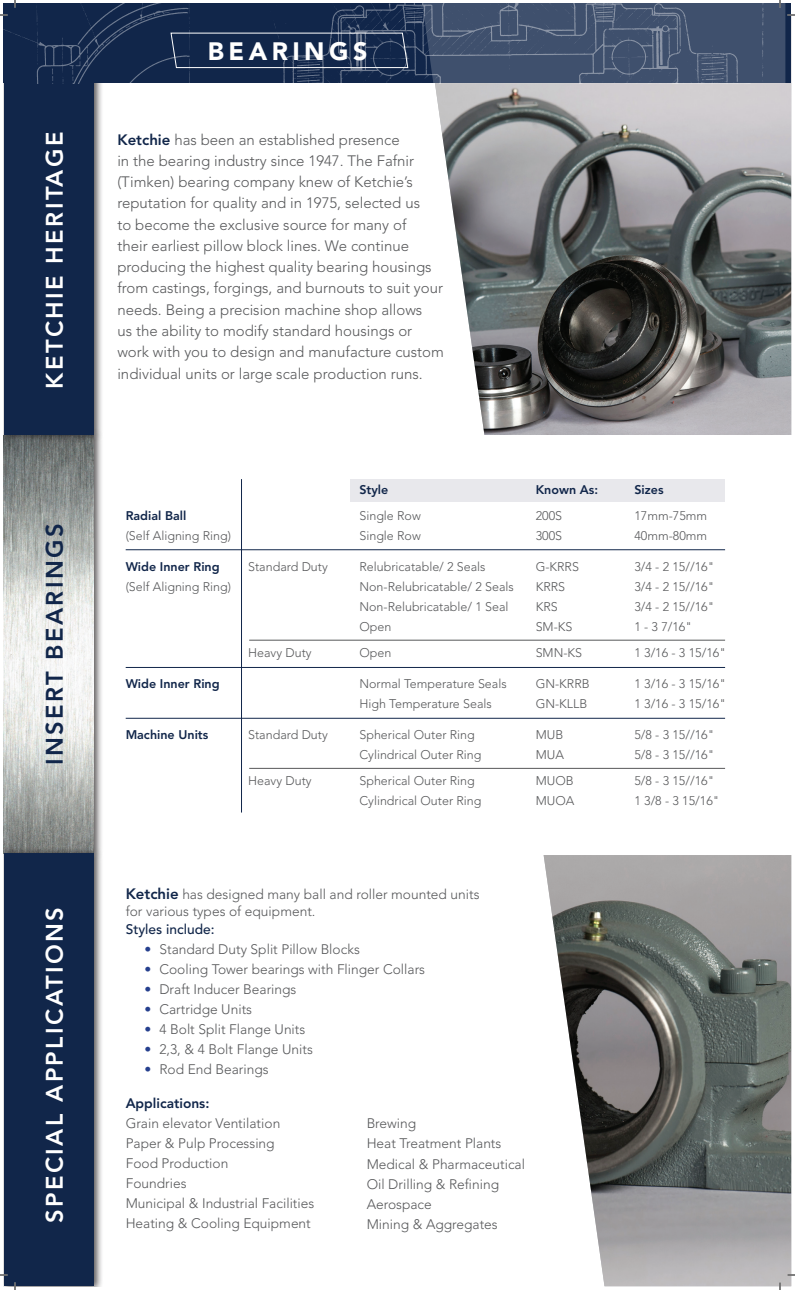
<style>
.page{position:relative;width:795px;height:1290px;background:#fff}
.page>*{position:absolute;margin:0;border:0;box-sizing:border-box;transform-origin:0 0}
.t1{font:900 25px "Avenir";letter-spacing:.18em;color:#fff}
.t2{font:800 23.75px "Avenir";letter-spacing:.1em;color:#fff}
.t3{font:800 23.75px "Avenir";letter-spacing:.1em;color:#11264a}
.t4{font:300 15px/21.2px "Avenir";color:#57585a}
.t5{font:300 13.75px/20px "Avenir";color:#57585a}
.t6{font:500 13.75px "Avenir";color:#11264a}
.t7{font:800 13.75px "Avenir";color:#11264a}
.t8{font:300 12.5px "Avenir";color:#57585a}
.t9{font:800 12.5px "Avenir";color:#11264a}
.s1{font-weight:800;color:#11264a}
.s2{font-weight:800;font-size:15px;color:#11264a}
.s3{color:#253f8e}
</style>
<div class="page">
<div style="left:351px;top:479px;width:374px;height:22px;background:#e8e8ec"></div>
<div style="left:4px;top:428px;width:100px;height:433px;background:#231f20;opacity:.75"></div>
<img style="left:4px;top:442px;width:90px;height:405px">
<div style="left:4px;top:847px;width:100px;height:439px;background:#231f20;opacity:.75"></div>
<div style="left:4px;top:854px;width:90px;height:432px;background:#11264a"></div>
<img style="left:435px;top:83px;width:356px;height:352px">
<div style="left:4px;top:8px;width:100px;height:434px;background:#231f20;opacity:.75"></div>
<div style="left:4px;top:15px;width:90px;height:420px;background:#11264a"></div>
<img style="left:4px;top:4px;width:416px;height:79px">
<svg style="left:170px;top:32px;width:238px;height:36px;background:#253859"></svg>
<img style="left:544px;top:855px;width:247px;height:431px">
<hr style="left:126px;top:549px;width:599px;height:1px;background:#11264a">
<hr style="left:249px;top:640px;width:476px;height:1px;background:#57585a">
<hr style="left:249px;top:768px;width:476px;height:1px;background:#57585a">
<hr style="left:126px;top:667px;width:599px;height:1px;background:#11264a">
<hr style="left:126px;top:718px;width:599px;height:1px;background:#11264a">
<hr style="left:241px;top:479px;width:1px;height:334px;background:#11264a">
<svg style="left:0;top:14px;width:8px;height:2px"></svg>
<svg style="left:0;top:1274px;width:8px;height:2px"></svg>
<svg style="left:788px;top:1274px;width:7px;height:2px"></svg>
<svg style="left:14px;top:0;width:2px;height:8px"></svg>
<svg style="left:14px;top:1282px;width:2px;height:8px"></svg>
<svg style="left:779px;top:1282px;width:2px;height:8px"></svg>
<svg style="left:420px;top:0;width:375px;height:83px;background:#4c5b76"></svg>
<h2 class="t2" style="left:41px;top:389px;width:259px;rotate:-90deg">KETCHIE HERITAGE</h2>
<h2 class="t3" style="left:41px;top:765px;width:243px;rotate:-90deg">INSERT BEARINGS</h2>
<h2 class="t2" style="left:41px;top:1223px;width:318px;rotate:-90deg">SPECIAL APPLICATIONS</h2>
<h1 class="t1" style="left:208px;top:36px;width:161px">BEARINGS</h1>
<p class="t4" style="left:117px;top:129px;width:328px"><span class="s1">Ketchie</span> has been an established presence<br>in the bearing industry since 1947. The Fafnir (Timken) bearing company knew of Ketchie’s reputation for quality and in 1975, selected us<br>to become the exclusive source for many of<br>their earliest pillow block lines. We continue producing the highest quality bearing housings from castings, forgings, and burnouts to suit your needs. Being a precision machine shop allows<br>us the ability to modify standard housings or work with you to design and manufacture custom individual units or large scale production runs.</p>
<p class="t9" style="left:359px;top:483px;width:30px">Style</p>
<p class="t9" style="left:536px;top:483px;width:64px">Known As:</p>
<p class="t9" style="left:634px;top:483px;width:31px">Sizes</p>
<p class="t9" style="left:126px;top:508px;width:62px">Radial Ball</p>
<p class="t8" style="left:359px;top:508px;width:63px">Single Row</p>
<p class="t8" style="left:536px;top:508px;width:28px">200S</p>
<p class="t8" style="left:634px;top:508px;width:74px">17mm-75mm</p>
<p class="t8" style="left:126px;top:528px;width:107px">(Self Aligning Ring)</p>
<p class="t8" style="left:359px;top:528px;width:63px">Single Row</p>
<p class="t8" style="left:536px;top:528px;width:28px">300S</p>
<p class="t8" style="left:634px;top:528px;width:74px">40mm-80mm</p>
<p class="t9" style="left:126px;top:560px;width:96px">Wide Inner Ring</p>
<p class="t8" style="left:248px;top:560px;width:81px">Standard Duty</p>
<p class="t8" style="left:359px;top:560px;width:128px">Relubricatable/ 2 Seals</p>
<p class="t8" style="left:536px;top:560px;width:45px">G-KRRS</p>
<p class="t8" style="left:634px;top:560px;width:81px">3/4 - 2 15//16"</p>
<p class="t8" style="left:126px;top:580px;width:107px">(Self Aligning Ring)</p>
<p class="t8" style="left:359px;top:580px;width:156px">Non-Relubricatable/ 2 Seals</p>
<p class="t8" style="left:536px;top:580px;width:31px">KRRS</p>
<p class="t8" style="left:634px;top:580px;width:81px">3/4 - 2 15//16"</p>
<p class="t8" style="left:359px;top:600px;width:151px">Non-Relubricatable/ 1 Seal</p>
<p class="t8" style="left:536px;top:600px;width:24px">KRS</p>
<p class="t8" style="left:634px;top:600px;width:81px">3/4 - 2 15//16"</p>
<p class="t8" style="left:359px;top:620px;width:33px">Open</p>
<p class="t8" style="left:536px;top:620px;width:38px">SM-KS</p>
<p class="t8" style="left:634px;top:620px;width:59px">1 - 3 7/16"</p>
<p class="t8" style="left:248px;top:645px;width:65px">Heavy Duty</p>
<p class="t8" style="left:359px;top:645px;width:33px">Open</p>
<p class="t8" style="left:536px;top:645px;width:48px">SMN-KS</p>
<p class="t8" style="left:634px;top:645px;width:93px">1 3/16 - 3 15/16"</p>
<p class="t9" style="left:126px;top:676px;width:96px">Wide Inner Ring</p>
<p class="t8" style="left:359px;top:677px;width:149px">Normal Temperature Seals</p>
<p class="t8" style="left:536px;top:677px;width:55px">GN-KRRB</p>
<p class="t8" style="left:634px;top:677px;width:93px">1 3/16 - 3 15/16"</p>
<p class="t8" style="left:359px;top:697px;width:134px">High Temperature Seals</p>
<p class="t8" style="left:536px;top:697px;width:53px">GN-KLLB</p>
<p class="t8" style="left:634px;top:697px;width:93px">1 3/16 - 3 15/16"</p>
<p class="t9" style="left:126px;top:728px;width:84px">Machine Units</p>
<p class="t8" style="left:248px;top:728px;width:81px">Standard Duty</p>
<p class="t8" style="left:359px;top:728px;width:117px">Spherical Outer Ring</p>
<p class="t8" style="left:536px;top:728px;width:29px">MUB</p>
<p class="t8" style="left:634px;top:728px;width:81px">5/8 - 3 15//16"</p>
<p class="t8" style="left:359px;top:748px;width:123px">Cylindrical Outer Ring</p>
<p class="t8" style="left:536px;top:748px;width:30px">MUA</p>
<p class="t8" style="left:634px;top:748px;width:81px">5/8 - 3 15//16"</p>
<p class="t8" style="left:248px;top:773px;width:65px">Heavy Duty</p>
<p class="t8" style="left:359px;top:773px;width:117px">Spherical Outer Ring</p>
<p class="t8" style="left:536px;top:773px;width:39px">MUOB</p>
<p class="t8" style="left:634px;top:773px;width:81px">5/8 - 3 15//16"</p>
<p class="t8" style="left:359px;top:793px;width:123px">Cylindrical Outer Ring</p>
<p class="t8" style="left:536px;top:793px;width:40px">MUOA</p>
<p class="t8" style="left:634px;top:793px;width:86px">1 3/8 - 3 15/16"</p>
<p class="t5" style="left:126px;top:885px;width:355px;line-height:17.5px"><span class="s2">Ketchie</span> has designed many ball and roller mounted units for various types of equipment.</p>
<p class="t6" style="left:126px;top:921px;width:90px">Styles include:</p>
<p class="t5" style="left:144px;top:939px;width:217px"><span class="s3">•</span> Standard Duty Split Pillow Blocks</p>
<p class="t5" style="left:144px;top:959px;width:282px"><span class="s3">•</span> Cooling Tower bearings with Flinger Collars</p>
<p class="t5" style="left:144px;top:979px;width:154px"><span class="s3">•</span> Draft Inducer Bearings</p>
<p class="t5" style="left:144px;top:999px;width:109px"><span class="s3">•</span> Cartridge Units</p>
<p class="t5" style="left:144px;top:1019px;width:162px"><span class="s3">•</span> 4 Bolt Split Flange Units</p>
<p class="t5" style="left:144px;top:1039px;width:170px"><span class="s3">•</span> 2,3, &amp; 4 Bolt Flange Units</p>
<p class="t5" style="left:144px;top:1059px;width:126px"><span class="s3">•</span> Rod End Bearings</p>
<p class="t7" style="left:126px;top:1096px;width:85px">Applications:</p>
<p class="t5" style="left:126px;top:1114px;width:190px">Grain elevator Ventilation<br>Paper &amp; Pulp Processing<br>Food Production<br>Foundries<br>Municipal &amp; Industrial Facilities<br>Heating &amp; Cooling Equipment</p>
<p class="t5" style="left:367px;top:1114px;width:160px">Brewing<br>Heat Treatment Plants<br>Medical &amp; Pharmaceutical<br>Oil Drilling &amp; Refining<br>Aerospace<br>Mining &amp; Aggregates</p>
</div>
